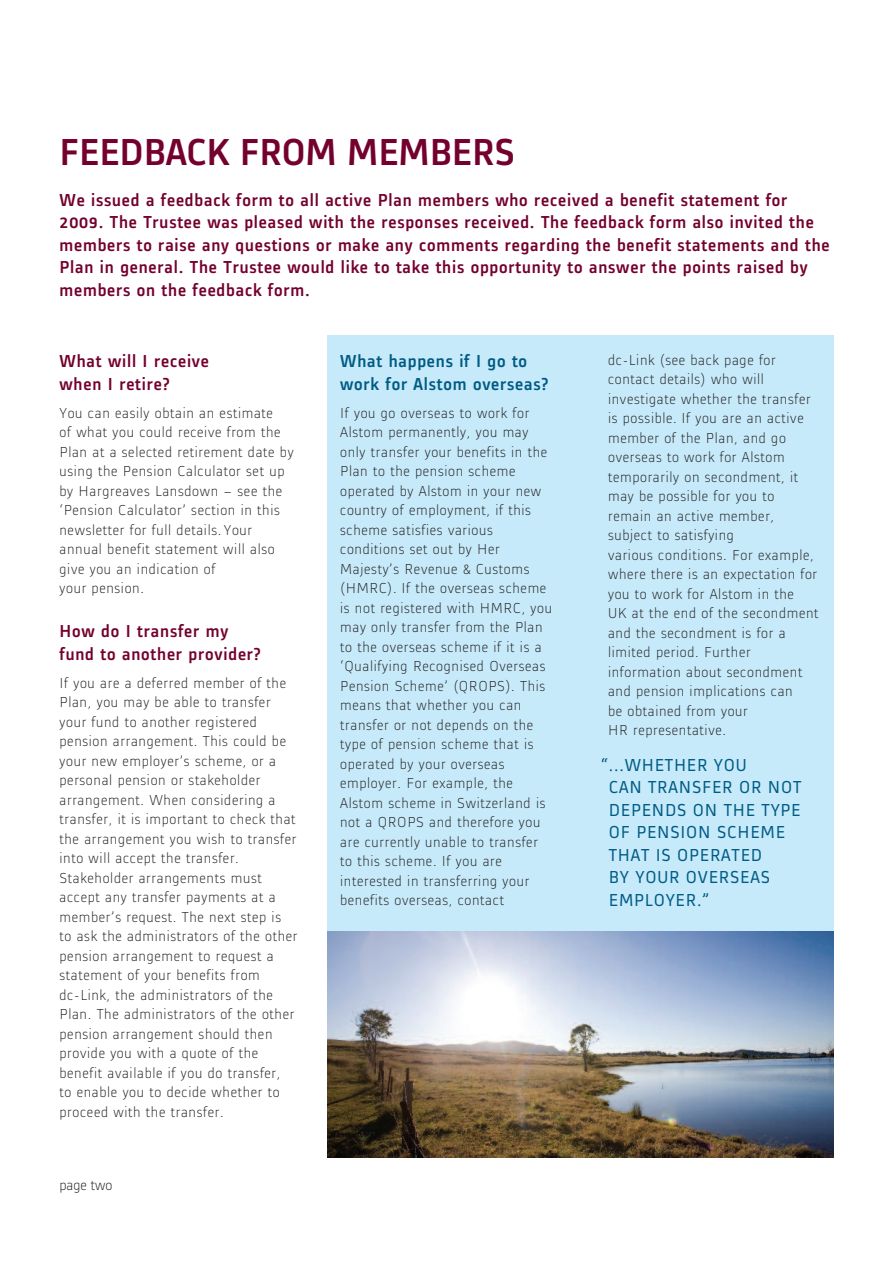
<style>
.page{position:relative;width:893px;height:1263px;background:#fff}
.page>*{position:absolute;margin:0;border:0;box-sizing:border-box;transform-origin:0 0}
.t1{font:500 39px "Alstom";color:#74002e}
.t2{font:500 18px/22.5px "Alstom";letter-spacing:.045em;color:#74002e}
.t3{font:18px/22.5px "Alstom";letter-spacing:.045em;color:#005b84}
.t4{font:500 18px/22.5px "Alstom";letter-spacing:.045em;color:#005b84}
.t5{font:300 15px/19.5px "Alstom";letter-spacing:.045em;color:#231f20}
</style>
<div class="page">
<div style="left:327px;top:335px;width:506px;height:651px;background:#c6eafa"></div>
<img style="left:327px;top:931px;width:506px;height:226px">
<h1 class="t1" style="left:60px;top:125px;width:457px">FEEDBACK FROM MEMBERS</h1>
<p class="t2" style="left:60px;top:187px;width:772px">We issued a feedback form to all active Plan members who received a benefit statement for 2009. The Trustee was pleased with the responses received. The feedback form also invited the members to raise any questions or make any comments regarding the benefit statements and the Plan in general. The Trustee would like to take this opportunity to answer the points raised by members on the feedback form.</p>
<p class="t2" style="left:60px;top:349px;width:151px">What will I receive when I retire?</p>
<p class="t5" style="left:60px;top:402px;width:236px">You can easily obtain an estimate<br>of what you could receive from the<br>Plan at a selected retirement date by using the Pension Calculator set up by Hargreaves Lansdown – see the ‘Pension Calculator’ section in this newsletter for full details. Your annual benefit statement will also give you an indication of<br>your pension.</p>
<p class="t2" style="left:60px;top:619px;width:203px">How do I transfer my fund to another provider?</p>
<p class="t5" style="left:60px;top:672px;width:239px">If you are a deferred member of the Plan, you may be able to transfer your fund to another registered pension arrangement. This could be your new employer’s scheme, or a personal pension or stakeholder arrangement. When considering a transfer, it is important to check that the arrangement you wish to transfer into will accept the transfer.<br>Stakeholder arrangements must accept any transfer payments at a member’s request. The next step is<br>to ask the administrators of the other pension arrangement to request a statement of your benefits from dc-Link, the administrators of the Plan. The administrators of the other pension arrangement should then provide you with a quote of the benefit available if you do transfer,<br>to enable you to decide whether to proceed with the transfer.</p>
<p class="t5" style="left:60px;top:1174px;width:54px">page two</p>
<p class="t4" style="left:340px;top:349px;width:210px">What happens if I go to work for Alstom overseas?</p>
<p class="t5" style="left:340px;top:402px;width:213px">If you go overseas to work for<br>Alstom permanently, you may only transfer your benefits in the<br>Plan to the pension scheme operated by Alstom in your new country of employment, if this scheme satisfies various conditions set out by Her<br>Majesty’s Revenue &amp; Customs (HMRC). If the overseas scheme is not registered with HMRC, you may only transfer from the Plan to the overseas scheme if it is a ‘Qualifying Recognised Overseas<br>Pension Scheme’ (QROPS). This means that whether you can transfer or not depends on the type of pension scheme that is operated by your overseas employer. For example, the<br>Alstom scheme in Switzerland is not a QROPS and therefore you are currently unable to transfer to this scheme. If you are interested in transferring your benefits overseas, contact</p>
<p class="t5" style="left:608px;top:349px;width:212px">dc-Link (see back page for contact details) who will investigate whether the transfer is possible. If you are an active member of the Plan, and go overseas to work for Alstom temporarily on secondment, it may be possible for you to remain an active member, subject to satisfying<br>various conditions. For example, where there is an expectation for you to work for Alstom in the<br>UK at the end of the secondment and the secondment is for a limited period. Further information about secondment and pension implications can<br>be obtained from your<br>HR representative.</p>
<p class="t3" style="left:609px;top:752px;width:194px;text-indent:-8px">“...WHETHER YOU<br>CAN TRANSFER OR NOT<br>DEPENDS ON THE TYPE<br>OF PENSION SCHEME<br>THAT IS OPERATED<br>BY YOUR OVERSEAS<br>EMPLOYER.”</p>
</div>
